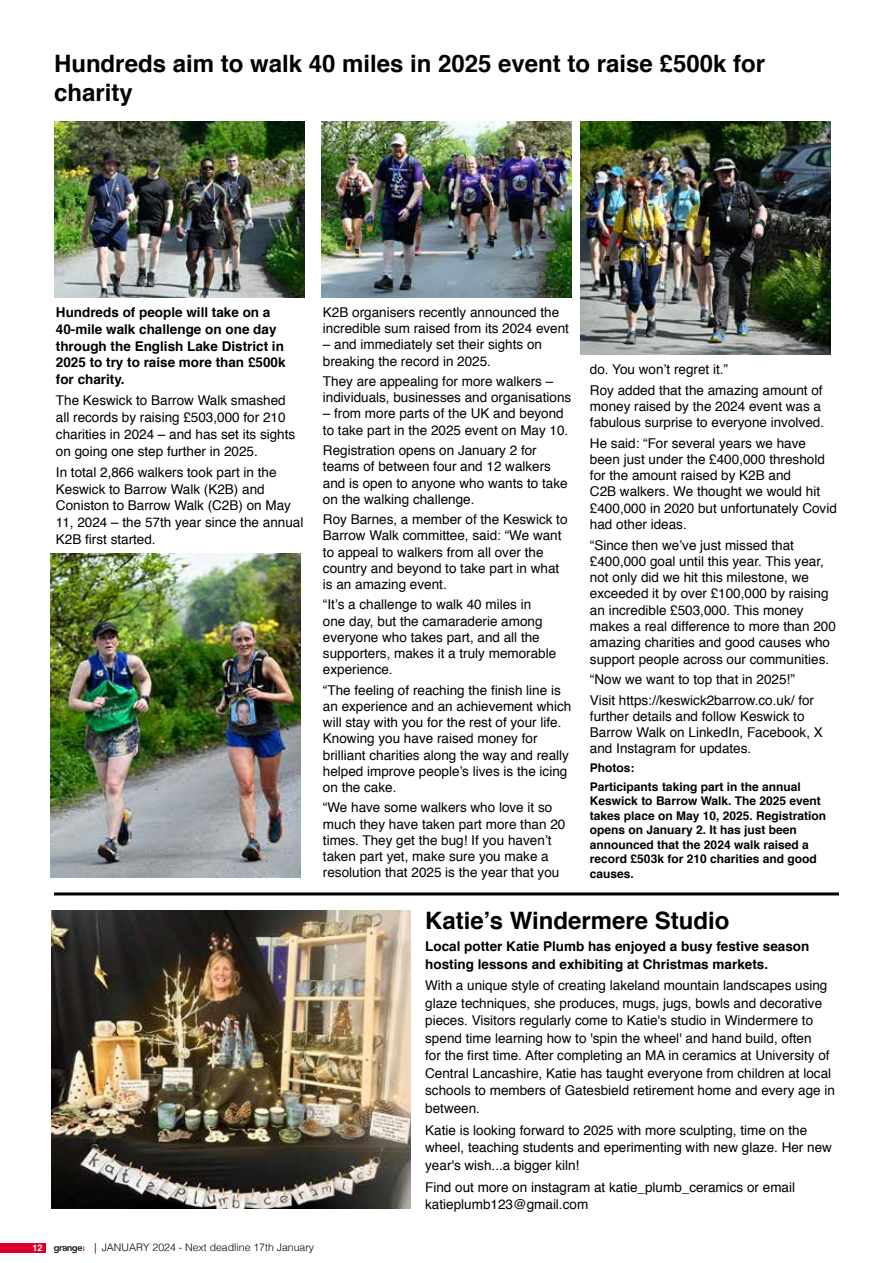
<style>
.page{position:relative;width:893px;height:1263px;background:#fff}
.page>*{position:absolute;margin:0;border:0;box-sizing:border-box;transform-origin:0 0}
.t1{font:700 24px/28.8px "Helvetica";color:#000}
.t2{font:13.5px/16.2px "Helvetica";color:#000}
.t3{font:700 13.5px/16.8px "Helvetica";color:#000}
.t4{font:700 12px/14.4px "Helvetica";color:#000}
.t5{font:300 10.5px "Helvetica";color:#000}
.t6{font:700 9px "Helvetica";color:#fff}
.s1{font-family:"Minion Pro";font-weight:400}
</style>
<div class="page">
<div style="left:0;top:1244px;width:46px;height:9px;background:#da002c"></div>
<svg style="left:54px;top:1246px;width:31px;height:7px"></svg>
<img style="left:54px;top:122px;width:250px;height:175px">
<img style="left:50px;top:553px;width:251px;height:324px">
<img style="left:322px;top:122px;width:250px;height:175px">
<img style="left:580px;top:122px;width:251px;height:233px">
<hr style="left:54px;top:892px;width:785px;height:3px;background:#000">
<img style="left:52px;top:910px;width:358px;height:299px">
<h1 class="t1" style="left:54px;top:49px;width:712px">Hundreds aim to walk 40 miles in 2025 event to raise £500k for charity</h1>
<p class="t3" style="left:56px;top:304px;width:231px">Hundreds of people will take on a<br>40-mile walk challenge on one day through the English Lake District in<br>2025 to try to raise more than £500k for charity.</p>
<p class="t2" style="left:56px;top:393px;width:241px;line-height:16.8px">The Keswick to Barrow Walk smashed all records by raising £503,000 for 210 charities in 2024 – and has set its sights on going one step further in 2025.</p>
<p class="t2" style="left:56px;top:464px;width:249px;line-height:16.8px">In total 2,866 walkers took part in the<br>Keswick to Barrow Walk (K2B) and<br>Coniston to Barrow Walk (C2B) on May<br>11, 2024 – the 57th year since the annual<br>K2B first started.</p>
<p class="t2" style="left:323px;top:305px;width:248px">K2B organisers recently announced the incredible sum raised from its 2024 event</p>
<p class="t2" style="left:323px;top:337px;width:221px">– and immediately set their sights on breaking the record in 2025.</p>
<p class="t2" style="left:323px;top:374px;width:250px">They are appealing for more walkers – individuals, businesses and organisations</p>
<p class="t2" style="left:323px;top:406px;width:247px">– from more parts of the UK and beyond to take part in the 2025 event on May 10.</p>
<p class="t2" style="left:323px;top:443px;width:246px">Registration opens on January 2 for teams of between four and 12 walkers and is open to anyone who wants to take on the walking challenge.</p>
<p class="t2" style="left:323px;top:512px;width:246px">Roy Barnes, a member of the Keswick to Barrow Walk committee, said: “We want to appeal to walkers from all over the country and beyond to take part in what is an amazing event.</p>
<p class="t2" style="left:323px;top:597px;width:235px">“It’s a challenge to walk 40 miles in one day, but the camaraderie among everyone who takes part, and all the supporters, makes it a truly memorable experience.</p>
<p class="t2" style="left:323px;top:682px;width:250px">“The feeling of reaching the finish line is an experience and an achievement which will stay with you for the rest of your life.<br>Knowing you have raised money for brilliant charities along the way and really helped improve people’s lives is the icing on the cake.</p>
<p class="t2" style="left:323px;top:800px;width:244px">“We have some walkers who love it so much they have taken part more than 20 times. They get the bug! If you haven’t taken part yet, make sure you make a resolution that 2025 is the year that you</p>
<p class="t2" style="left:590px;top:359px;width:234px;line-height:20.5px">do. You won’t regret it.”<br>Roy added that the amazing amount of</p>
<p class="t2" style="left:590px;top:398px;width:236px">money raised by the 2024 event was a fabulous surprise to everyone involved.</p>
<p class="t2" style="left:590px;top:435px;width:248px">He said: “For several years we have been just under the £400,000 threshold for the amount raised by K2B and<br>C2B walkers. We thought we would hit £400,000 in 2020 but unfortunately Covid had other ideas.</p>
<p class="t2" style="left:590px;top:537px;width:247px">“Since then we’ve just missed that £400,000 goal until this year. This year, not only did we hit this milestone, we exceeded it by over £100,000 by raising an incredible £503,000. This money makes a real difference to more than 200 amazing charities and good causes who support people across our communities.</p>
<p class="t2" style="left:590px;top:669px;width:226px;line-height:20.5px">“Now we want to top that in 2025!”<br>Visit https://keswick2barrow.co.uk/ for</p>
<p class="t2" style="left:590px;top:708px;width:234px">further details and follow Keswick to<br>Barrow Walk on LinkedIn, Facebook, X and Instagram for updates.</p>
<p class="t4" style="left:590px;top:758px;width:212px;line-height:18.8px">Photos:<br>Participants taking part in the annual</p>
<p class="t4" style="left:590px;top:794px;width:238px">Keswick to Barrow Walk. The 2025 event takes place on May 10, 2025. Registration opens on January 2. It has just been announced that the 2024 walk raised a record £503k for 210 charities and good causes.</p>
<h1 class="t1" style="left:425px;top:907px;width:306px">Katie’s Windermere Studio</h1>
<p class="t3" style="left:425px;top:938px;width:386px;line-height:17.5px">Local potter Katie Plumb has enjoyed a busy festive season hosting lessons and exhibiting at Christmas markets.</p>
<p class="t2" style="left:425px;top:977px;width:411px;line-height:17.5px">With a unique style of creating lakeland mountain landscapes using glaze techniques, she produces, mugs, jugs, bowls and decorative pieces. Visitors regularly come to Katie's studio in Windermere to spend time learning how to 'spin the wheel' and hand build, often<br>for the first time. After completing an MA in ceramics at University of Central Lancashire, Katie has taught everyone from children at local schools to members of Gatesbield retirement home and every age in between.</p>
<p class="t2" style="left:425px;top:1122px;width:408px;line-height:17.5px">Katie is looking forward to 2025 with more sculpting, time on the wheel, teaching students and eperimenting with new glaze. Her new year's wish...a bigger kiln!</p>
<p class="t2" style="left:425px;top:1178px;width:371px;line-height:17.5px">Find out more on instagram at katie_plumb_ceramics or email katieplumb123@gmail.com</p>
<p class="t6" style="left:32px;top:1241px;width:12px">12</p>
<p class="t5" style="left:94px;top:1239px;width:221px"><span class="s1">|</span> JANUARY 2024 - Next deadline 17th January</p>
</div>
